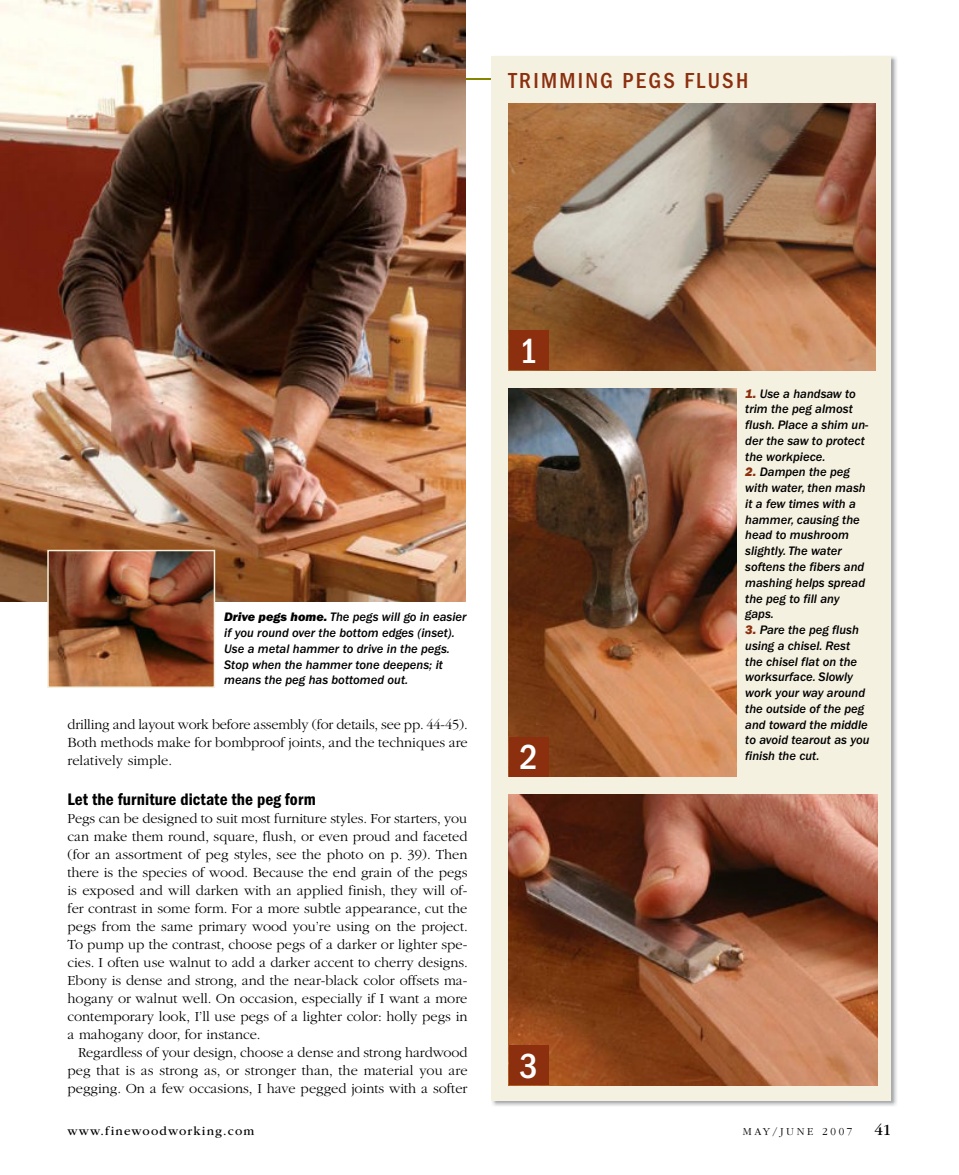
<style>
.page{position:relative;width:959px;height:1175px;background:#fff}
.page>*{position:absolute;margin:0;border:0;box-sizing:border-box;transform-origin:0 0}
.t1{font:500 condensed 36px "ITC Franklin Gothic Std";color:#fff}
.t2{font:500 condensed 22.5px "ITC Franklin Gothic Std";letter-spacing:.1em;color:#8b2f0e}
.t3{font:17.25px "ITC Franklin Gothic Std Dm Cd";letter-spacing:.005em;color:#000}
.t4{font:16.05px "ITC Garamond Std";color:#000}
.t5{font:300 14.4px/18px "ITC Garamond Std";color:#000;text-align:justify}
.t6{font:12.75px/15.8px "ITC Franklin Gothic Std Med It";color:#000}
.t7{font:12.75px "ITC Garamond Std";letter-spacing:.09em;color:#000}
.t8{font:300 11.1px "ITC Garamond Std";letter-spacing:.24em;color:#000}
.s1{font-family:"ITC Franklin Gothic Std Hvy It"}
.s2{font-family:"ITC Franklin Gothic Std Hvy It";color:#8b2f0e}
</style>
<div class="page">
<hr style="left:0;top:78px;width:510px;height:2px;background:#858600">
<img style="left:491px;top:56px;width:406px;height:1050px">
<div style="left:491px;top:56px;width:400px;height:1044px;background:#f5f1e1"></div>
<img style="left:1px;top:0;width:465px;height:601px">
<img style="left:50px;top:553px;width:162px;height:132px">
<div style="left:47px;top:550px;width:168px;height:138px;border:2px solid #f1efdb"></div>
<img style="left:508px;top:104px;width:367px;height:266px">
<img style="left:508px;top:389px;width:228px;height:387px">
<img style="left:508px;top:794px;width:369px;height:291px">
<div style="left:508px;top:330px;width:40px;height:40px;background:#8b2f0e"></div>
<div style="left:508px;top:736px;width:40px;height:40px;background:#8b2f0e"></div>
<div style="left:508px;top:1045px;width:40px;height:40px;background:#8b2f0e"></div>
<p class="t2" style="left:508px;top:68px;width:241px">TRIMMING PEGS FLUSH</p>
<p class="t1" style="left:519px;top:330px;width:20px">1</p>
<p class="t6" style="left:224px;top:609px;width:244px"><span class="s1">Drive pegs home.</span> The pegs will go in easier if you round over the bottom edges (inset).<br>Use a metal hammer to drive in the pegs.<br>Stop when the hammer tone deepens; it means the peg has bottomed out.</p>
<p class="t5" style="left:68px;top:715px;width:402px">drilling and layout work before assembly (for details, see pp. 44-45).<br>Both methods make for bombproof joints, and the techniques are relatively simple.</p>
<p class="t3" style="left:68px;top:789px;width:250px">Let the furniture dictate the peg form</p>
<p class="t5" style="left:68px;top:809px;width:401px">Pegs can be designed to suit most furniture styles. For starters, you</p>
<p class="t5" style="left:68px;top:827px;width:401px">can make them round, square, flush, or even proud and faceted</p>
<p class="t5" style="left:68px;top:845px;width:401px">(for an assortment of peg styles, see the photo on p. 39). Then</p>
<p class="t5" style="left:68px;top:863px;width:401px">there is the species of wood. Because the end grain of the pegs</p>
<p class="t5" style="left:68px;top:881px;width:401px">is exposed and will darken with an applied finish, they will of-</p>
<p class="t5" style="left:68px;top:899px;width:401px">fer contrast in some form. For a more subtle appearance, cut the</p>
<p class="t5" style="left:68px;top:917px;width:402px">pegs from the same primary wood you’re using on the project.</p>
<p class="t5" style="left:68px;top:935px;width:401px">To pump up the contrast, choose pegs of a darker or lighter spe-</p>
<p class="t5" style="left:68px;top:953px;width:402px">cies. I often use walnut to add a darker accent to cherry designs.</p>
<p class="t5" style="left:68px;top:971px;width:401px">Ebony is dense and strong, and the near-black color offsets ma-</p>
<p class="t5" style="left:68px;top:989px;width:401px">hogany or walnut well. On occasion, especially if I want a more</p>
<p class="t5" style="left:68px;top:1007px;width:401px">contemporary look, I’ll use pegs of a lighter color: holly pegs in</p>
<p class="t5" style="left:68px;top:1025px;width:195px">a mahogany door, for instance.</p>
<p class="t5" style="left:78px;top:1043px;width:391px">Regardless of your design, choose a dense and strong hardwood</p>
<p class="t5" style="left:68px;top:1061px;width:401px">peg that is as strong as, or stronger than, the material you are</p>
<p class="t5" style="left:68px;top:1079px;width:401px">pegging. On a few occasions, I have pegged joints with a softer</p>
<p class="t1" style="left:519px;top:736px;width:20px">2</p>
<p class="t1" style="left:519px;top:1045px;width:20px">3</p>
<p class="t6" style="left:745px;top:386px;width:125px"><span class="s2">1.</span> Use a handsaw to trim the peg almost flush. Place a shim un&shy;der the saw to protect the workpiece.</p>
<p class="t6" style="left:745px;top:464px;width:122px"><span class="s2">2.</span> Dampen the peg with water, then mash it a few times with a hammer, causing the head to mushroom slightly. The water softens the fibers and mashing helps spread the peg to fill any gaps.</p>
<p class="t6" style="left:745px;top:622px;width:126px"><span class="s2">3.</span> Pare the peg flush using a chisel. Rest the chisel flat on the worksurface. Slowly work your way around the outside of the peg and toward the middle to avoid tearout as you finish the cut.</p>
<p class="t7" style="left:68px;top:1124px;width:188px">www.finewoodworking.com</p>
<p class="t8" style="left:742px;top:1125px;width:111px">MAY/JUNE 2007</p>
<p class="t4" style="left:874px;top:1120px;width:18px">41</p>
</div>
